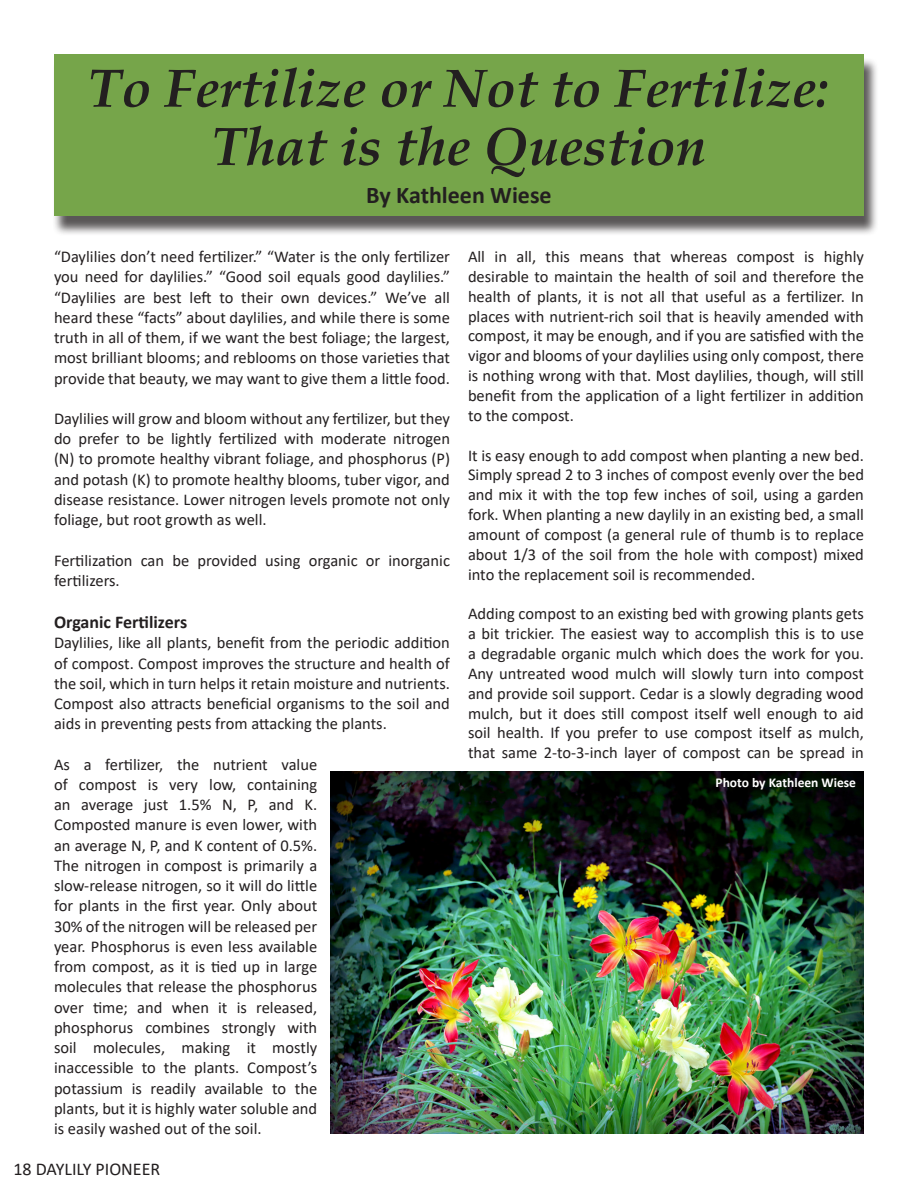
<style>
.page{position:relative;width:918px;height:1188px;background:#fff}
.page>*{position:absolute;margin:0;border:0;box-sizing:border-box;transform-origin:0 0}
.t1{font:italic 700 54px/58.3px "Book Antiqua";color:#231f20;text-align:center}
.t2{font:700 24px "Calibri";color:#231f20}
.t3{font:700 18px "Calibri";color:#231f20}
.t4{font:18px "Calibri";color:#231f20}
.t5{font:16.5px/20.2px "Calibri";color:#231f20;text-align:justify}
.t6{font:700 13.5px "Calibri";color:#fff}
</style>
<div class="page">
<img style="left:331px;top:772px;width:533px;height:362px">
<div style="left:52px;top:58px;width:827px;height:178px;background:#231f20;opacity:.75"></div>
<div style="left:54px;top:54px;width:810px;height:162px;background:#76a54a"></div>
<p class="t1" style="left:88px;top:59px;width:742px">To Fertilize or Not to Fertilize:<br>That is the Question</p>
<p class="t2" style="left:366px;top:178px;width:187px">By Kathleen Wiese</p>
<p class="t5" style="left:54px;top:246px;width:398px">“Daylilies don’t need fertilizer.” “Water is the only fertilizer you need for daylilies.” “Good soil equals good daylilies.” “Daylilies are best left to their own devices.” We’ve all heard these “facts” about daylilies, and while there is some truth in all of them, if we want the best foliage; the largest, most brilliant blooms; and reblooms on those varieties that provide that beauty, we may want to give them a little food.</p>
<p class="t5" style="left:54px;top:408px;width:398px">Daylilies will grow and bloom without any fertilizer, but they do prefer to be lightly fertilized with moderate nitrogen (N) to promote healthy vibrant foliage, and phosphorus (P) and potash (K) to promote healthy blooms, tuber vigor, and disease resistance. Lower nitrogen levels promote not only foliage, but root growth as well.</p>
<p class="t5" style="left:54px;top:550px;width:397px">Fertilization can be provided using organic or inorganic fertilizers.</p>
<p class="t3" style="left:54px;top:609px;width:135px">Organic Fertilizers</p>
<p class="t5" style="left:54px;top:632px;width:397px">Daylilies, like all plants, benefit from the periodic addition of compost. Compost improves the structure and health of the soil, which in turn helps it retain moisture and nutrients.<br>Compost also attracts beneficial organisms to the soil and aids in preventing pests from attacking the plants.</p>
<p class="t5" style="left:54px;top:754px;width:265px">As a fertilizer, the nutrient value of compost is very low, containing an average just 1.5% N, P, and K.<br>Composted manure is even lower, with an average N, P, and K content of 0.5%.<br>The nitrogen in compost is primarily a slow-release nitrogen, so it will do little for plants in the first year. Only about 30% of the nitrogen will be released per year. Phosphorus is even less available from compost, as it is tied up in large molecules that release the phosphorus over time; and when it is released, phosphorus combines strongly with soil molecules, making it mostly inaccessible to the plants. Compost’s potassium is readily available to the plants, but it is highly water soluble and is easily washed out of the soil.</p>
<p class="t4" style="left:14px;top:1156px;width:148px">18 DAYLILY PIONEER</p>
<p class="t5" style="left:468px;top:246px;width:398px;line-height:19.8px">All in all, this means that whereas compost is highly desirable to maintain the health of soil and therefore the health of plants, it is not all that useful as a fertilizer. In places with nutrient-rich soil that is heavily amended with compost, it may be enough, and if you are satisfied with the vigor and blooms of your daylilies using only compost, there is nothing wrong with that. Most daylilies, though, will still benefit from the application of a light fertilizer in addition to the compost.</p>
<p class="t5" style="left:468px;top:445px;width:398px;line-height:19.8px">It is easy enough to add compost when planting a new bed.<br>Simply spread 2 to 3 inches of compost evenly over the bed and mix it with the top few inches of soil, using a garden fork. When planting a new daylily in an existing bed, a small amount of compost (a general rule of thumb is to replace about 1/3 of the soil from the hole with compost) mixed into the replacement soil is recommended.</p>
<p class="t5" style="left:468px;top:604px;width:397px;line-height:19.8px">Adding compost to an existing bed with growing plants gets a bit trickier. The easiest way to accomplish this is to use a degradable organic mulch which does the work for you.<br>Any untreated wood mulch will slowly turn into compost and provide soil support. Cedar is a slowly degrading wood mulch, but it does still compost itself well enough to aid soil health. If you prefer to use compost itself as mulch, that same 2-to-3-inch layer of compost can be spread in</p>
<p class="t6" style="left:716px;top:773px;width:142px">Photo by Kathleen Wiese</p>
</div>
